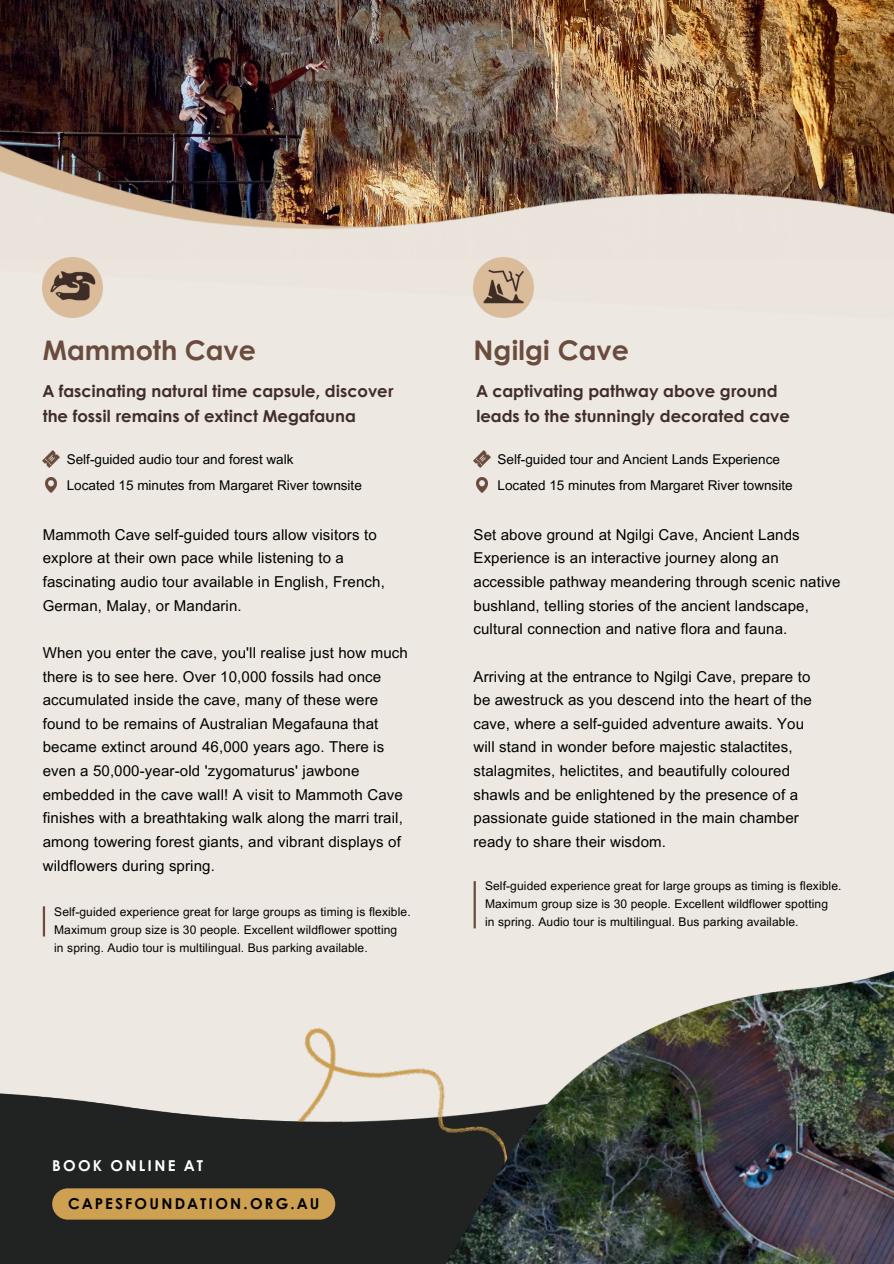
<style>
.page{position:relative;width:894px;height:1264px;background:#fff}
.page>*{position:absolute;margin:0;border:0;box-sizing:border-box;transform-origin:0 0}
.t1{font:700 27px "Century Gothic";color:#6a4c3e}
.t2{font:700 16.5px/24.8px "Century Gothic";color:#402d28}
.t3{font:15px/23.7px "Arial MT Pro";letter-spacing:.01em;color:#000}
.t4{font:700 15px "Century Gothic";letter-spacing:.15em;color:#000}
.t5{font:700 15px "Century Gothic";letter-spacing:.15em;color:#fff}
.t6{font:13.5px/25.8px "Arial MT Pro";color:#000}
.t7{font:12px/18px "Arial MT Pro";letter-spacing:.01em;color:#000}
</style>
<div class="page">
<div style="left:0;top:0;width:893px;height:1263px;background:#ede8e1"></div>
<img style="left:0;top:0;width:893px;height:125px">
<img style="left:0;top:125px;width:893px;height:193px">
<img style="left:43px;top:258px;width:59px;height:59px">
<img style="left:473px;top:258px;width:60px;height:59px">
<img style="left:43px;top:450px;width:17px;height:17px">
<img style="left:45px;top:477px;width:12px;height:15px">
<img style="left:473px;top:450px;width:17px;height:17px">
<img style="left:476px;top:477px;width:11px;height:15px">
<hr style="left:43px;top:906px;width:2px;height:30px;background:#6a4c3e">
<hr style="left:473px;top:881px;width:2px;height:47px;background:#6a4c3e">
<img style="left:304px;top:1027px;width:134px;height:231px">
<img style="left:438px;top:971px;width:455px;height:292px">
<img style="left:0;top:1092px;width:341px;height:171px">
<div style="left:52px;top:1188px;width:283px;height:31px;background:#cea051"></div>
<h1 class="t1" style="left:43px;top:332px;width:215px">Mammoth Cave</h1>
<p class="t2" style="left:43px;top:378px;width:352px">A fascinating natural time capsule, discover the fossil remains of extinct Megafauna</p>
<h1 class="t1" style="left:473px;top:332px;width:157px">Ngilgi Cave</h1>
<p class="t2" style="left:476px;top:378px;width:315px">A captivating pathway above ground leads to the stunningly decorated cave</p>
<p class="t6" style="left:67px;top:447px;width:296px">Self-guided audio tour and forest walk<br>Located 15 minutes from Margaret River townsite</p>
<p class="t6" style="left:497px;top:447px;width:296px">Self-guided tour and Ancient Lands Experience<br>Located 15 minutes from Margaret River townsite</p>
<p class="t3" style="left:43px;top:523px;width:343px">Mammoth Cave self-guided tours allow visitors to explore at their own pace while listening to a fascinating audio tour available in English, French, German, Malay, or Mandarin.</p>
<p class="t3" style="left:43px;top:641px;width:366px">When you enter the cave, you'll realise just how much there is to see here. Over 10,000 fossils had once accumulated inside the cave, many of these were found to be remains of Australian Megafauna that became extinct around 46,000 years ago. There is even a 50,000-year-old 'zygomaturus' jawbone embedded in the cave wall! A visit to Mammoth Cave finishes with a breathtaking walk along the marri trail, among towering forest giants, and vibrant displays of wildflowers during spring.</p>
<p class="t7" style="left:54px;top:902px;width:358px">Self-guided experience great for large groups as timing is flexible.<br>Maximum group size is 30 people. Excellent wildflower spotting<br>in spring. Audio tour is multilingual. Bus parking available.</p>
<p class="t3" style="left:473px;top:523px;width:368px">Set above ground at Ngilgi Cave, Ancient Lands Experience is an interactive journey along an accessible pathway meandering through scenic native bushland, telling stories of the ancient landscape, cultural connection and native flora and fauna.</p>
<p class="t3" style="left:473px;top:665px;width:340px">Arriving at the entrance to Ngilgi Cave, prepare to be awestruck as you descend into the heart of the cave, where a self-guided adventure awaits. You will stand in wonder before majestic stalactites, stalagmites, helictites, and beautifully coloured shawls and be enlightened by the presence of a passionate guide stationed in the main chamber ready to share their wisdom.</p>
<p class="t7" style="left:485px;top:877px;width:358px">Self-guided experience great for large groups as timing is flexible.<br>Maximum group size is 30 people. Excellent wildflower spotting<br>in spring. Audio tour is multilingual. Bus parking available.</p>
<p class="t5" style="left:52px;top:1155px;width:152px">BOOK ONLINE AT</p>
<p class="t4" style="left:68px;top:1193px;width:252px">CAPESFOUNDATION.ORG.AU</p>
</div>
